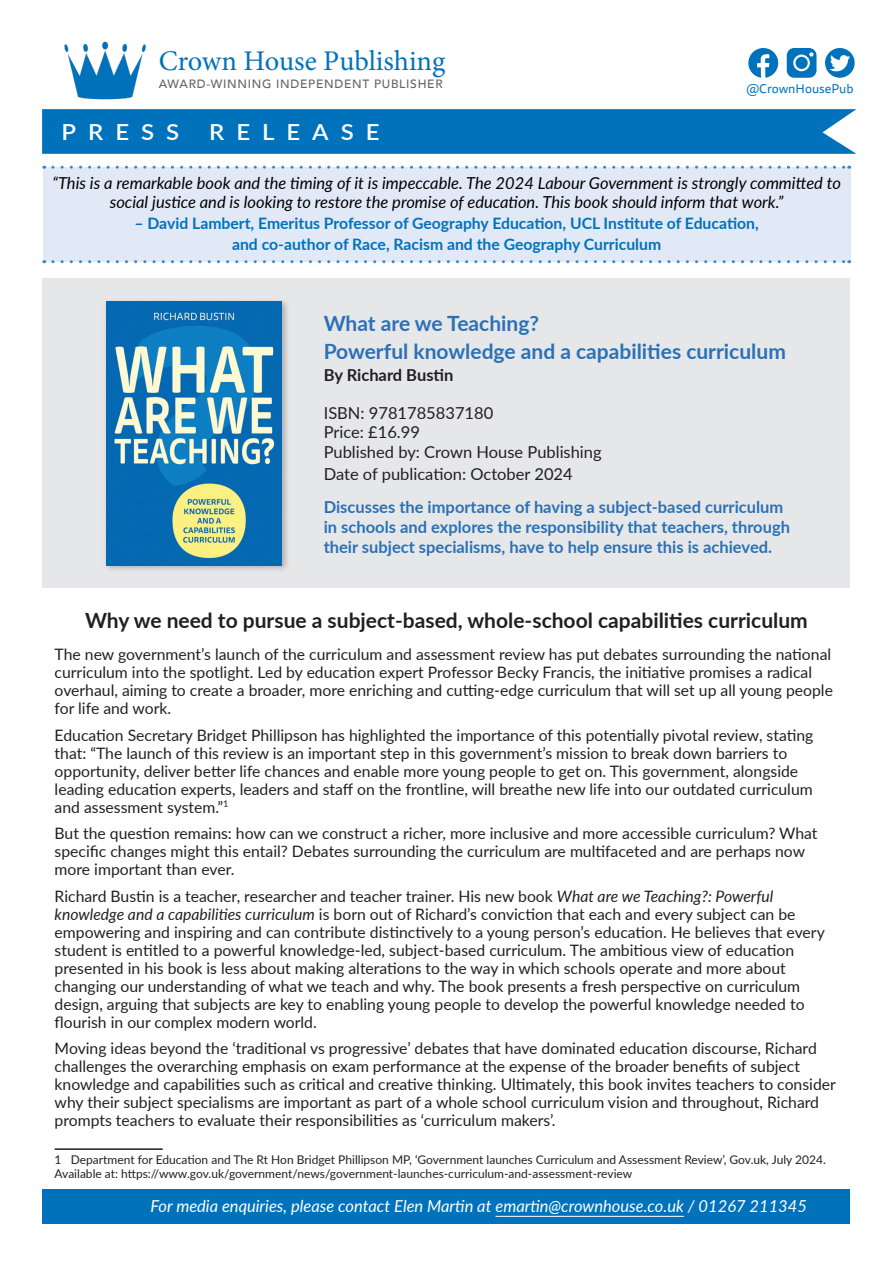
<style>
.page{position:relative;width:893px;height:1263px;background:#fff}
.page>*{position:absolute;margin:0;border:0;box-sizing:border-box;transform-origin:0 0}
.t1{font:28.5px "Minion Pro";letter-spacing:-.005em;color:#0072bc}
.t2{font:600 22.2px "Lato";letter-spacing:.5em;color:#fff;scale:1.08 1}
.t3{font:700 21px "Lato";color:#231f20}
.t4{font:700 21px "Lato";color:#2b71b5}
.t5{font:italic 16.5px/19.8px "Lato";color:#000001;text-align:center}
.t6{font:700 16.5px/19.8px "Lato";color:#2b71b5}
.t7{font:16.5px "Lato";color:#231f20}
.t8{font:italic 16.5px "Lato";color:#fff}
.t9{font:700 16.5px "Lato";color:#231f20}
.t10{font:15.75px/18px "Lato";color:#231f20}
.t11{font:700 15.75px "Lato";color:#0072bc}
.t12{font:12.6px "Tisa Sans Pro";color:#0072bc}
.t13{font:12px/14.4px "Lato";color:#231f20}
.t14{font:500 12px "Avenir";letter-spacing:.06em;color:#636366}
.s1{font-style:italic}
</style>
<div class="page">
<div style="left:43px;top:278px;width:807px;height:310px;background:#e6e7e9"></div>
<div style="left:102px;top:298px;width:188px;height:276px;background:#231f20;opacity:.3"></div>
<img style="left:106px;top:301px;width:176px;height:264px">
<hr style="left:55px;top:1148px;width:108px;height:2px;background:#231f20">
<div style="left:43px;top:1189px;width:807px;height:35px;background:#0072bc"></div>
<hr style="left:495px;top:1216px;width:189px;height:1px;background:#fff">
<img style="left:64px;top:41px;width:82px;height:59px">
<div style="left:42px;top:109px;width:814px;height:45px;background:#0072bc"></div>
<div style="left:43px;top:167px;width:808px;height:95px;background:#e1e9f6"></div>
<svg style="left:748px;top:48px;width:30px;height:30px"></svg>
<svg style="left:825px;top:48px;width:30px;height:30px"></svg>
<svg style="left:787px;top:48px;width:29px;height:30px"></svg>
<svg style="left:53px;top:166px;width:797px;height:3px"></svg>
<svg style="left:53px;top:260px;width:797px;height:3px"></svg>
<p class="t1" style="left:159px;top:42px;width:288px">Crown House Publishing</p>
<p class="t14" style="left:159px;top:73px;width:285px">AWARD-WINNING INDEPENDENT PUBLISHER</p>
<p class="t2" style="left:62px;top:116px;width:110px">PRESS</p>
<p class="t2" style="left:209px;top:116px;width:159px">RELEASE</p>
<p class="t5" style="left:52px;top:172px;width:790px">“This is a remarkable book and the timing of it is impeccable. The 2024 Labour Government is strongly committed to social justice and is looking to restore the promise of education. This book should inform that work.”</p>
<p class="t11" style="left:135px;top:212px;width:626px">– David Lambert, Emeritus Professor of Geography Education, UCL Institute of Education,</p>
<p class="t11" style="left:232px;top:233px;width:431px">and co-author of Race, Racism and the Geography Curriculum</p>
<p class="t12" style="left:747px;top:81px;width:108px">@CrownHousePub</p>
<p class="t4" style="left:324px;top:307px;width:217px">What are we Teaching?</p>
<p class="t4" style="left:324px;top:336px;width:464px">Powerful knowledge and a capabilities curriculum</p>
<p class="t9" style="left:324px;top:363px;width:131px">By Richard Bustin</p>
<p class="t7" style="left:324px;top:401px;width:171px">ISBN: 9781785837180</p>
<p class="t7" style="left:324px;top:421px;width:98px">Price: £16.99</p>
<p class="t7" style="left:324px;top:440px;width:279px">Published by: Crown House Publishing</p>
<p class="t7" style="left:324px;top:462px;width:251px">Date of publication: October 2024</p>
<p class="t6" style="left:324px;top:496px;width:468px">Discusses the importance of having a subject-based curriculum in schools and explores the responsibility that teachers, through their subject specialisms, have to help ensure this is achieved.</p>
<p class="t3" style="left:85px;top:605px;width:724px">Why we need to pursue a subject-based, whole-school capabilities curriculum</p>
<p class="t10" style="left:55px;top:645px;width:780px">The new government’s launch of the curriculum and assessment review has put debates surrounding the national curriculum into the spotlight. Led by education expert Professor Becky Francis, the initiative promises a radical overhaul, aiming to create a broader, more enriching and cutting-edge curriculum that will set up all young people for life and work.</p>
<p class="t10" style="left:55px;top:725px;width:760px">Education Secretary Bridget Phillipson has highlighted the importance of this potentially pivotal review, stating that: “The launch of this review is an important step in this government’s mission to break down barriers to opportunity, deliver better life chances and enable more young people to get on. This government, alongside leading education experts, leaders and staff on the frontline, will breathe new life into our outdated curriculum and assessment system.”<sup>1</sup></p>
<p class="t10" style="left:55px;top:824px;width:764px">But the question remains: how can we construct a richer, more inclusive and more accessible curriculum? What specific changes might this entail? Debates surrounding the curriculum are multifaceted and are perhaps now more important than ever.</p>
<p class="t10" style="left:55px;top:886px;width:772px">Richard Bustin is a teacher, researcher and teacher trainer. His new book <span class="s1">What are we Teaching?: Powerful knowledge and a capabilities curriculum</span> is born out of Richard’s conviction that each and every subject can be empowering and inspiring and can contribute distinctively to a young person’s education. He believes that every student is entitled to a powerful knowledge-led, subject-based curriculum. The ambitious view of education presented in his book is less about making alterations to the way in which schools operate and more about changing our understanding of what we teach and why. The book presents a fresh perspective on curriculum design, arguing that subjects are key to enabling young people to develop the powerful knowledge needed to flourish in our complex modern world.</p>
<p class="t10" style="left:55px;top:1039px;width:783px">Moving ideas beyond the ‘traditional vs progressive’ debates that have dominated education discourse, Richard challenges the overarching emphasis on exam performance at the expense of the broader benefits of subject knowledge and capabilities such as critical and creative thinking. Ultimately, this book invites teachers to consider why their subject specialisms are important as part of a whole school curriculum vision and throughout, Richard prompts teachers to evaluate their responsibilities as ‘curriculum makers’.</p>
<p class="t13" style="left:55px;top:1151px;width:773px">1 Department for Education and The Rt Hon Bridget Phillipson MP, ‘Government launches Curriculum and Assessment Review’, Gov.uk, July 2024.<br>Available at: https://www.gov.uk/government/news/government-launches-curriculum-and-assessment-review</p>
<p class="t8" style="left:151px;top:1195px;width:658px">For media enquiries, please contact Elen Martin at emartin@crownhouse.co.uk / 01267 211345</p>
</div>
